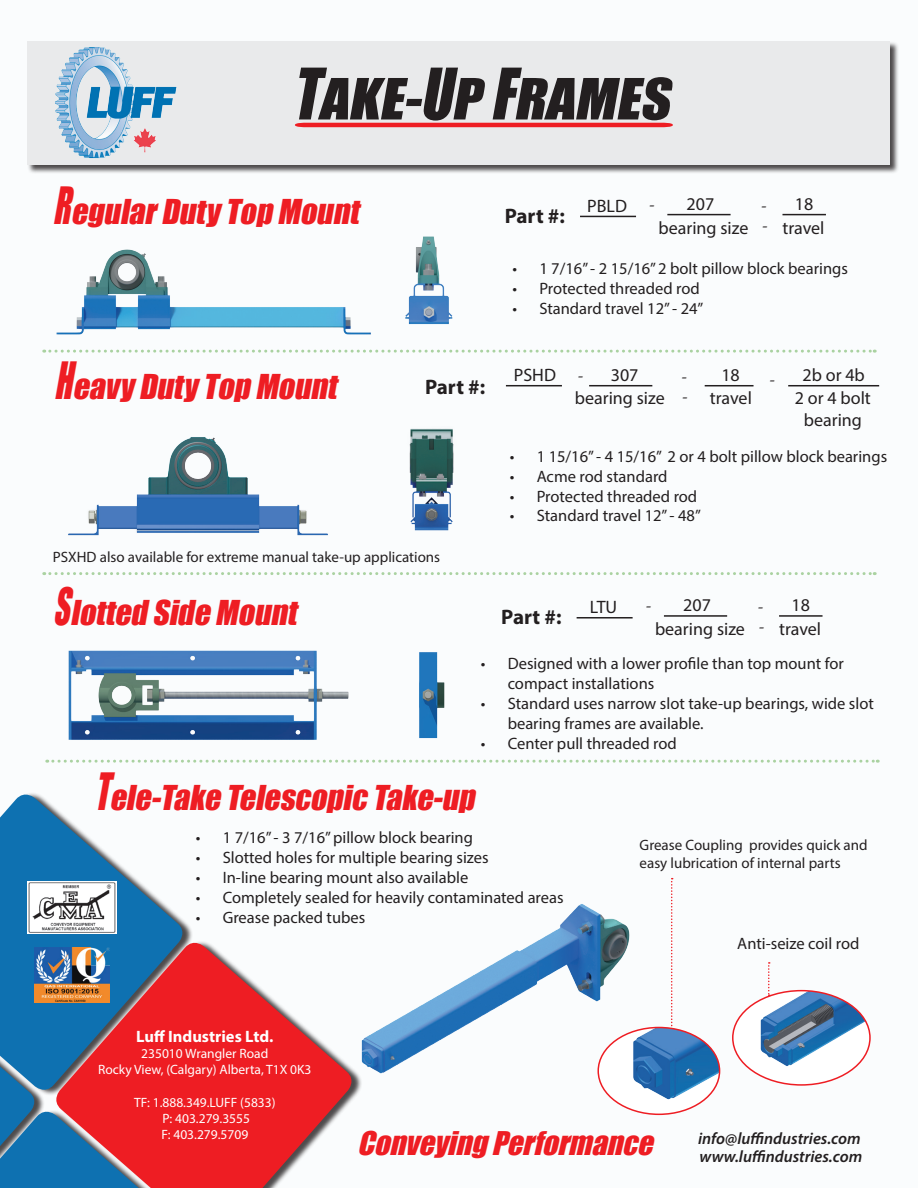
<style>
.page{position:relative;width:918px;height:1188px;background:#fff}
.page>*{position:absolute;margin:0;border:0;box-sizing:border-box;transform-origin:0 0}
.t1{font:italic 52.5px "Impact";color:#231f20;scale:1.1 1}
.t2{font:italic 31.5px "Impact";color:#ee1d23}
.t3{font:700 21px "Myriad Pro";color:#231f20}
.t4{font:18px/21.6px "Myriad Pro";color:#231f20;text-align:center}
.t5{font:18px "Minion Pro";color:#231f20}
.t6{font:16.5px/19.8px "Myriad Pro";color:#231f20}
.t7{font:italic 600 16.5px/18px "Myriad Pro";color:#231f20;text-align:right}
.t8{font:700 16.5px "Myriad Pro";color:#fff}
.t9{font:15px/18px "Myriad Pro";color:#231f20}
.t10{font:13.5px/16.2px "Myriad Pro";color:#fff;text-align:center}
.s1{font-size:65.7px}
.s2{font-size:47.25px}
.s3{font-family:"Minion Pro"}
.s4{font-family:"Impact";font-weight:400;font-size:30px;color:#ee1d23}
</style>
<div class="page">
<div style="left:0;top:792px;width:363px;height:396px;background:#fafcfd"></div>
<svg style="left:0;top:793px;width:188px;height:165px;fill:#0e71b1"></svg>
<svg style="left:0;top:958px;width:51px;height:230px"></svg>
<svg style="left:51px;top:938px;width:306px;height:250px;fill:#ee1d23"></svg>
<div style="left:27px;top:41px;width:872px;height:132px;background:#231f20;opacity:.8"></div>
<div style="left:27px;top:41px;width:863px;height:123px;background:#e9eaeb"></div>
<hr style="left:295px;top:123px;width:378px;height:4px;background:#ee1d23">
<img style="left:55px;top:47px;width:122px;height:112px">
<img style="left:34px;top:947px;width:76px;height:55px">
<img style="left:27px;top:881px;width:89px;height:53px">
<hr style="left:667px;top:214px;width:64px;height:1px;background:#231f20">
<hr style="left:782px;top:214px;width:44px;height:1px;background:#231f20">
<hr style="left:580px;top:216px;width:56px;height:1px;background:#231f20">
<hr style="left:589px;top:385px;width:63px;height:1px;background:#231f20">
<hr style="left:705px;top:385px;width:49px;height:1px;background:#231f20">
<hr style="left:506px;top:385px;width:56px;height:1px;background:#231f20">
<hr style="left:788px;top:385px;width:91px;height:1px;background:#231f20">
<hr style="left:664px;top:615px;width:63px;height:2px;background:#231f20">
<hr style="left:779px;top:615px;width:44px;height:2px;background:#231f20">
<hr style="left:577px;top:617px;width:56px;height:2px;background:#231f20">
<img style="left:56px;top:249px;width:315px;height:86px">
<img style="left:405px;top:236px;width:48px;height:89px">
<img style="left:68px;top:437px;width:260px;height:99px">
<img style="left:409px;top:428px;width:45px;height:103px">
<img style="left:68px;top:650px;width:281px;height:90px">
<img style="left:419px;top:652px;width:26px;height:87px">
<svg style="left:671px;top:878px;width:2px;height:149px"></svg>
<svg style="left:768px;top:962px;width:2px;height:29px"></svg>
<img style="left:347px;top:904px;width:283px;height:179px">
<img style="left:750px;top:991px;width:120px;height:81px">
<div style="left:732px;top:990px;width:139px;height:96px;border:2px solid #ee1d23;border-radius:50%"></div>
<div style="left:598px;top:1027px;width:122px;height:87px;background:#fff;border-radius:50%"></div>
<img style="left:627px;top:1027px;width:93px;height:76px">
<div style="left:597px;top:1027px;width:123px;height:88px;border:2px solid #ee1d23;border-radius:50%"></div>
<svg style="left:47px;top:760px;width:831px;height:3px"></svg>
<svg style="left:44px;top:572px;width:831px;height:3px"></svg>
<svg style="left:44px;top:350px;width:831px;height:3px"></svg>
<h1 class="t1" style="left:292px;top:58px;width:357px"><span class="s1">T</span>AKE-<span class="s1">U</span>P <span class="s1">F</span>RAMES</h1>
<h2 class="t2" style="left:53px;top:187px;width:315px"><span class="s2">R</span>egularDutyTop Mount</h2>
<p class="t3" style="left:505px;top:202px;width:62px">Part #:</p>
<p class="t4" style="left:587px;top:195px;width:70px">PBLD <span class="s3">-</span></p>
<p class="t4" style="left:687px;top:193px;width:29px">207</p>
<p class="t4" style="left:761px;top:193px;width:54px"><span class="s3">-</span> 18</p>
<p class="t5" style="left:762px;top:213px;width:8px">-</p>
<p class="t4" style="left:658px;top:217px;width:91px">bearing size</p>
<p class="t4" style="left:782px;top:217px;width:44px">travel</p>
<p class="t6" style="left:512px;top:258px;width:337px">• 1 7/16” - 2 15/16” 2 bolt pillow block bearings</p>
<p class="t6" style="left:512px;top:278px;width:189px">• Protected threaded rod</p>
<p class="t6" style="left:512px;top:298px;width:193px">• Standard travel 12” - 24”</p>
<h2 class="t2" style="left:54px;top:362px;width:292px"><span class="s2">H</span>eavyDutyTop Mount</h2>
<p class="t3" style="left:425px;top:373px;width:62px">Part #:</p>
<p class="t9" style="left:53px;top:548px;width:389px">PSXHD also available for extreme manual take-up applications</p>
<h2 class="t2" style="left:53px;top:588px;width:253px"><span class="s2">S</span>lotted Side Mount</h2>
<p class="t4" style="left:769px;top:364px;width:97px"><span class="s3">-</span> 2b or 4b</p>
<p class="t4" style="left:514px;top:364px;width:71px">PSHD <span class="s3">-</span></p>
<p class="t4" style="left:611px;top:364px;width:29px">307</p>
<p class="t4" style="left:681px;top:364px;width:60px"><span class="s3">-</span> 18</p>
<p class="t5" style="left:682px;top:384px;width:8px">-</p>
<p class="t4" style="left:795px;top:387px;width:78px">2 or 4 bolt bearing</p>
<p class="t4" style="left:710px;top:386px;width:44px">travel</p>
<p class="t4" style="left:575px;top:387px;width:91px">bearing size</p>
<p class="t6" style="left:510px;top:446px;width:379px">• 1 15/16” - 4 15/16” 2 or 4 bolt pillow block bearings</p>
<p class="t6" style="left:510px;top:466px;width:159px">• Acme rod standard</p>
<p class="t6" style="left:510px;top:486px;width:189px">• Protected threaded rod</p>
<p class="t6" style="left:510px;top:506px;width:193px">• Standard travel 12” - 48”</p>
<p class="t3" style="left:501px;top:603px;width:62px">Part #:</p>
<p class="t4" style="left:590px;top:596px;width:29px">LTU</p>
<p class="t4" style="left:645px;top:594px;width:67px"><span class="s3">-</span> 207</p>
<p class="t4" style="left:757px;top:594px;width:54px"><span class="s3">-</span> 18</p>
<p class="t5" style="left:758px;top:615px;width:8px">-</p>
<p class="t4" style="left:779px;top:618px;width:44px">travel</p>
<p class="t4" style="left:655px;top:618px;width:91px">bearing size</p>
<p class="t6" style="left:508px;top:654px;width:338px;text-indent:-27px">• Designed with a lower profile than top mount for compact installations</p>
<p class="t6" style="left:508px;top:693px;width:368px;text-indent:-27px">• Standard uses narrow slot take-up bearings, wide slot bearing frames are available.</p>
<p class="t6" style="left:481px;top:733px;width:198px">• Center pull threaded rod</p>
<h2 class="t2" style="left:94px;top:774px;width:390px"><span class="s2">T</span>ele-Take Telescopic Take-up</h2>
<p class="t6" style="left:196px;top:828px;width:279px">• 1 7/16” - 3 7/16” pillow block bearing</p>
<p class="t6" style="left:196px;top:847px;width:295px">• Slotted holes for multiple bearing sizes</p>
<p class="t6" style="left:196px;top:867px;width:274px">• In-line bearing mount also available</p>
<p class="t6" style="left:196px;top:887px;width:369px">• Completely sealed for heavily contaminated areas</p>
<p class="t6" style="left:196px;top:907px;width:171px">• Grease packed tubes</p>
<p class="t9" style="left:640px;top:836px;width:229px">Grease Coupling provides quick and easy lubrication of internal parts</p>
<p class="t6" style="left:737px;top:934px;width:124px">Anti-seize coil rod</p>
<p class="t8" style="left:136px;top:1025px;width:139px">Luff Industries Ltd.</p>
<p class="t10" style="left:98px;top:1045px;width:215px">235010 Wrangler Road<br>Rocky View, (Calgary) Alberta, T1X 0K3</p>
<p class="t10" style="left:134px;top:1094px;width:143px">TF: 1.888.349.LUFF (5833)<br>P: 403.279.3555<br>F: 403.279.5709</p>
<p class="t7" style="left:357px;top:1129px;width:506px"><span class="s4">ConveyingPerformance</span> info@luffindustries.com www.luffindustries.com</p>
</div>
